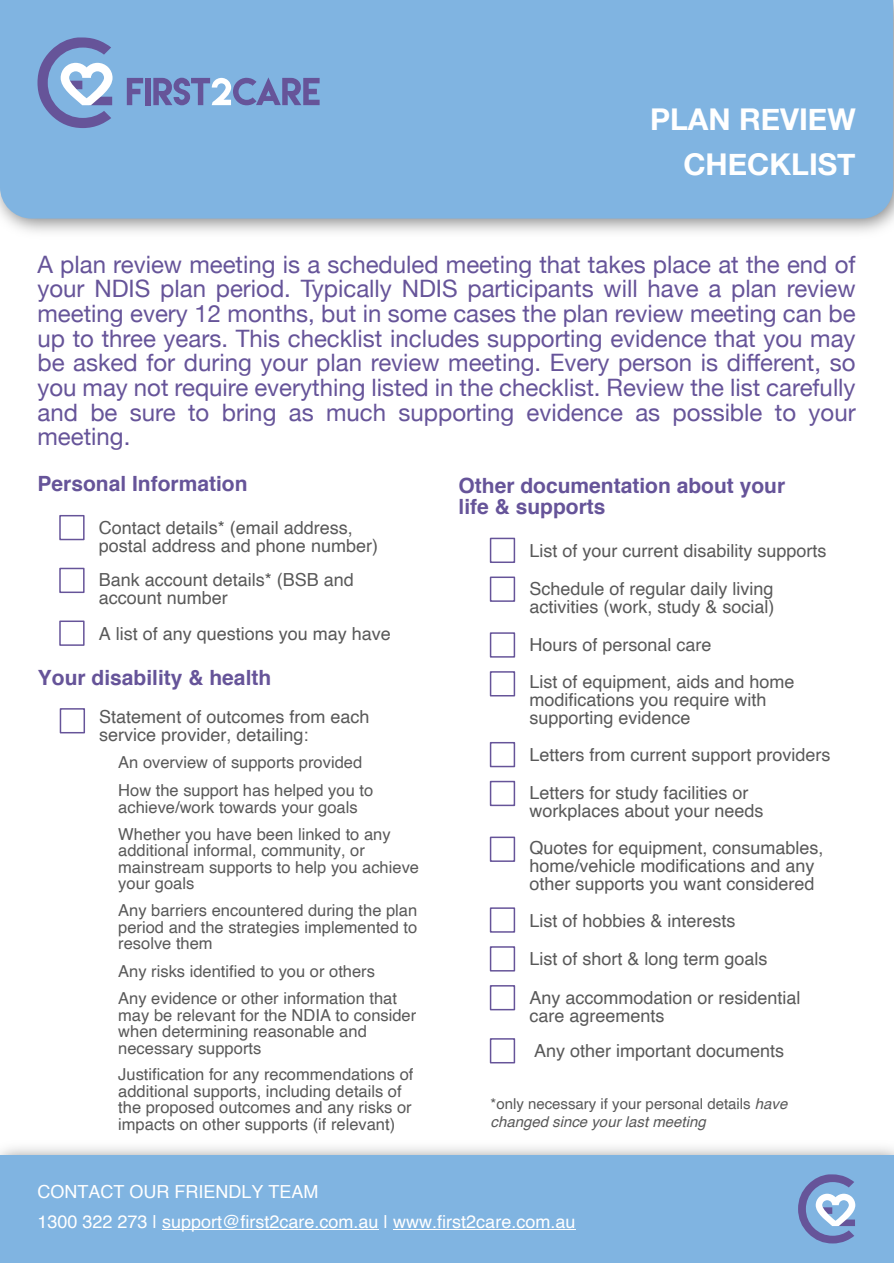
<style>
.page{position:relative;width:894px;height:1263px;background:#fff}
.page>*{position:absolute;margin:0;border:0;box-sizing:border-box;transform-origin:0 0}
.t1{font:700 30px/45px "Helvetica Neue";color:#fff;text-align:right}
.t2{font:24px/24.6px "Helvetica Neue";color:#665499;text-align:justify}
.t3{font:700 21px/21px "Helvetica";color:#665499}
.t4{font:18px/18px "Helvetica";color:#595959}
.t5{font:18px/29.5px "Helvetica";color:#fff}
.t6{font:16.5px/16.5px "Helvetica";color:#595959}
.t7{font:15px/18px "Helvetica";color:#595959}
.s1{font-style:italic}
</style>
<div class="page">
<div style="left:490px;top:985px;width:25px;height:25px;background:#fff;border:2px solid #665499"></div>
<div style="left:490px;top:946px;width:25px;height:26px;background:#fff;border:2px solid #665499"></div>
<div style="left:490px;top:907px;width:25px;height:26px;background:#fff;border:2px solid #665499"></div>
<div style="left:490px;top:837px;width:25px;height:25px;background:#fff;border:2px solid #665499"></div>
<div style="left:490px;top:781px;width:25px;height:25px;background:#fff;border:2px solid #665499"></div>
<div style="left:490px;top:742px;width:25px;height:25px;background:#fff;border:2px solid #665499"></div>
<div style="left:490px;top:671px;width:25px;height:26px;background:#fff;border:2px solid #665499"></div>
<div style="left:490px;top:632px;width:25px;height:26px;background:#fff;border:2px solid #665499"></div>
<div style="left:490px;top:577px;width:25px;height:25px;background:#fff;border:2px solid #665499"></div>
<div style="left:490px;top:538px;width:25px;height:25px;background:#fff;border:2px solid #665499"></div>
<div style="left:490px;top:1038px;width:25px;height:25px;background:#fff;border:2px solid #665499"></div>
<div style="left:60px;top:708px;width:25px;height:25px;background:#fff;border:2px solid #665499"></div>
<div style="left:59px;top:621px;width:26px;height:25px;background:#fff;border:2px solid #665499"></div>
<div style="left:59px;top:568px;width:26px;height:25px;background:#fff;border:2px solid #665499"></div>
<div style="left:59px;top:515px;width:26px;height:25px;background:#fff;border:2px solid #665499"></div>
<div style="left:0;top:0;width:893px;height:219px;background:#80b4e1"></div>
<svg style="left:127px;top:78px;width:16px;height:27px"></svg>
<div style="left:145px;top:78px;width:6px;height:27px;background:#665499"></div>
<svg style="left:153px;top:77px;width:167px;height:28px;background:#7c8dc2"></svg>
<svg style="left:38px;top:38px;width:75px;height:90px;background:#8ca2cf"></svg>
<div style="left:0;top:1155px;width:893px;height:108px;background:#80b4e1"></div>
<svg style="left:798px;top:1174px;width:57px;height:69px"></svg>
<hr style="left:162px;top:1229px;width:217px;height:1px;background:#fff">
<hr style="left:393px;top:1229px;width:182px;height:1px;background:#fff">
<h1 class="t1" style="left:650px;top:96px;width:207px">PLAN REVIEW<br>CHECKLIST</h1>
<p class="t2" style="left:38px;top:251px;width:820px">A plan review meeting is a scheduled meeting that takes place at the end of your NDIS plan period. Typically NDIS participants will have a plan review meeting every 12 months, but in some cases the plan review meeting can be up to three years. This checklist includes supporting evidence that you may be asked for during your plan review meeting. Every person is different, so you may not require everything listed in the checklist. Review the list carefully and be sure to bring as much supporting evidence as possible to your meeting.</p>
<p class="t3" style="left:38px;top:475px;width:212px">Personal Information</p>
<p class="t4" style="left:99px;top:519px;width:281px">Contact details* (email address, postal address and phone number)</p>
<p class="t4" style="left:99px;top:572px;width:257px">Bank account details* (BSB and account number</p>
<p class="t4" style="left:99px;top:625px;width:294px">A list of any questions you may have</p>
<p class="t3" style="left:38px;top:668px;width:235px">Your disability &amp; health</p>
<p class="t4" style="left:99px;top:709px;width:272px">Statement of outcomes from each service provider, detailing:</p>
<p class="t6" style="left:118px;top:755px;width:245px">An overview of supports provided</p>
<p class="t6" style="left:118px;top:783px;width:257px">How the support has helped you to achieve/work towards your goals</p>
<p class="t6" style="left:118px;top:827px;width:302px">Whether you have been linked to any additional informal, community, or mainstream supports to help you achieve your goals</p>
<p class="t6" style="left:118px;top:903px;width:301px;text-align:justify">Any barriers encountered during the plan period and the strategies implemented to resolve them</p>
<p class="t6" style="left:118px;top:964px;width:258px">Any risks identified to you or others</p>
<p class="t6" style="left:118px;top:991px;width:300px">Any evidence or other information that may be relevant for the NDIA to consider when determining reasonable and necessary supports</p>
<p class="t6" style="left:118px;top:1067px;width:297px">Justification for any recommendations of additional supports, including details of the proposed outcomes and any risks or impacts on other supports (if relevant)</p>
<p class="t3" style="left:459px;top:476px;width:328px">Other documentation about your life &amp; supports</p>
<p class="t4" style="left:529px;top:543px;width:299px">List of your current disability supports</p>
<p class="t4" style="left:529px;top:581px;width:247px">Schedule of regular daily living activities (work, study &amp; social)</p>
<p class="t4" style="left:529px;top:637px;width:184px">Hours of personal care</p>
<p class="t4" style="left:529px;top:674px;width:267px">List of equipment, aids and home modifications you require with supporting evidence</p>
<p class="t4" style="left:529px;top:747px;width:303px">Letters from current support providers</p>
<p class="t4" style="left:529px;top:785px;width:236px">Letters for study facilities or workplaces about your needs</p>
<p class="t4" style="left:529px;top:839px;width:296px">Quotes for equipment, consumables, home/vehicle modifications and any other supports you want considered</p>
<p class="t4" style="left:529px;top:912px;width:208px">List of hobbies &amp; interests</p>
<p class="t4" style="left:529px;top:951px;width:240px">List of short &amp; long term goals</p>
<p class="t4" style="left:529px;top:989px;width:273px">Any accommodation or residential care agreements</p>
<p class="t4" style="left:534px;top:1043px;width:252px">Any other important documents</p>
<p class="t7" style="left:491px;top:1095px;width:298px">*only necessary if your personal details <span class="s1">have changed since your last meeting</span></p>
<p class="t5" style="left:38px;top:1178px;width:539px">CONTACT OUR FRIENDLY TEAM<br>1300 322 273 | support@first2care.com.au | www.first2care.com.au</p>
</div>
